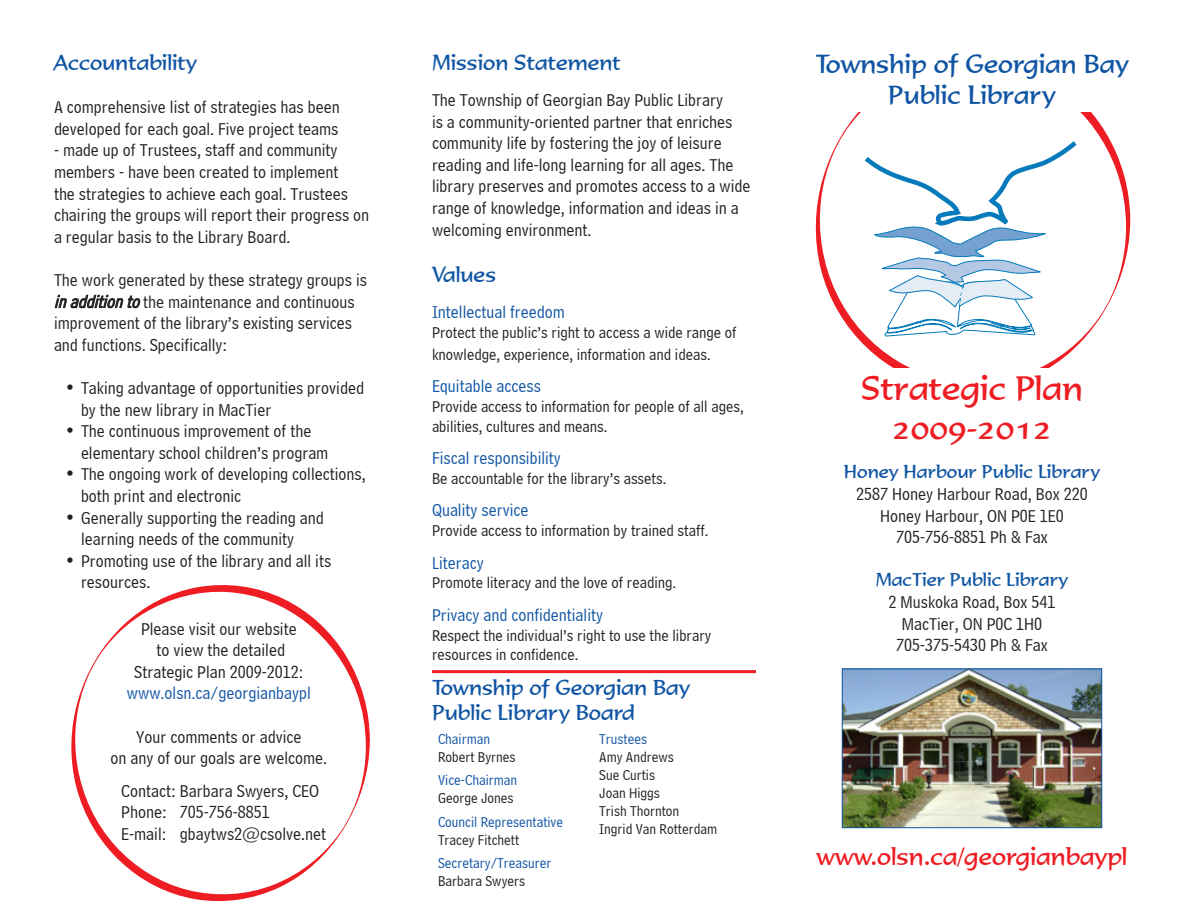
<style>
.page{position:relative;width:1188px;height:918px;background:#fff}
.page>*{position:absolute;margin:0;border:0;box-sizing:border-box;transform-origin:0 0}
.t1{font:33px "Formal 436 BT";color:#ee1d23}
.t2{font:25.5px "Formal 436 BT";color:#1055a4}
.t3{font:24px "Formal 436 BT";color:#ee1d23}
.t4{font:21px "Formal 436 BT";color:#1055a4}
.t5{font:18px/21.6px "Bell Centennial BT Address";color:#231f20}
.t6{font:18px "Bell Centennial BT Address";color:#1055a4}
.t7{font:18px "Formal 436 BT";color:#1055a4}
.t8{font:16.5px/19.8px "Bell Centennial BT Address";color:#231f20}
.t9{font:15px/18px "Bell Centennial BT Address";color:#231f20}
.t10{font:15px/18px "Bell Centennial BT Address";color:#1055a4}
.s1{font-style:italic}
.s2{color:#231f20}
</style>
<div class="page">
<svg style="left:815px;top:112px;width:315px;height:256px"></svg>
<svg style="left:54px;top:295px;width:87px;height:14px"></svg>
<img style="left:844px;top:671px;width:256px;height:155px">
<div style="left:842px;top:669px;width:260px;height:159px;border:1px solid #1055a4"></div>
<svg style="left:864px;top:140px;width:213px;height:197px"></svg>
<svg style="left:71px;top:585px;width:299px;height:317px"></svg>
<hr style="left:432px;top:670px;width:324px;height:3px;background:#ee1d23">
<p class="t4" style="left:54px;top:50px;width:145px">Accountability</p>
<p class="t5" style="left:54px;top:96px;width:287px">A comprehensive list of strategies has been developed for each goal. Five project teams</p>
<p class="t5" style="left:54px;top:139px;width:317px">- made up of Trustees, staff and community members - have been created to implement<br>the strategies to achieve each goal. Trustees chairing the groups will report their progress on a regular basis to the Library Board.</p>
<p class="t5" style="left:54px;top:269px;width:315px">The work generated by these strategy groups is</p>
<p class="t5" style="left:54px;top:291px;width:302px"><span class="s1">inadditionto</span>the maintenance and continuous improvement of the library’s existing services and functions. Specifically:</p>
<p class="t5" style="left:65px;top:377px;width:301px">• Taking advantage of opportunities provided</p>
<p class="t5" style="left:81px;top:399px;width:192px">by the new library in MacTier</p>
<p class="t5" style="left:65px;top:420px;width:248px">• The continuous improvement of the</p>
<p class="t5" style="left:81px;top:442px;width:249px">elementary school children’s program</p>
<p class="t5" style="left:65px;top:463px;width:302px">• The ongoing work of developing collections,</p>
<p class="t5" style="left:81px;top:485px;width:162px">both print and electronic</p>
<p class="t5" style="left:65px;top:507px;width:261px">• Generally supporting the reading and</p>
<p class="t5" style="left:81px;top:528px;width:215px">learning needs of the community</p>
<p class="t5" style="left:65px;top:550px;width:268px">• Promoting use of the library and all its</p>
<p class="t5" style="left:81px;top:571px;width:71px">resources.</p>
<p class="t5" style="left:141px;top:618px;width:157px">Please visit our website</p>
<p class="t5" style="left:157px;top:639px;width:130px">to view the detailed</p>
<p class="t5" style="left:134px;top:661px;width:171px">Strategic Plan 2009-2012:</p>
<p class="t6" style="left:127px;top:683px;width:185px">www.olsn.ca/georgianbaypl</p>
<p class="t5" style="left:136px;top:726px;width:167px">Your comments or advice</p>
<p class="t5" style="left:111px;top:747px;width:218px">on any of our goals are welcome.</p>
<p class="t5" style="left:121px;top:780px;width:199px">Contact: Barbara Swyers, CEO</p>
<p class="t5" style="left:121px;top:801px;width:150px">Phone: 705-756-8851</p>
<p class="t5" style="left:121px;top:823px;width:206px">E-mail: gbaytws2@csolve.net</p>
<p class="t4" style="left:432px;top:50px;width:190px">Mission Statement</p>
<p class="t5" style="left:432px;top:89px;width:320px">The Township of Georgian Bay Public Library<br>is a community-oriented partner that enriches community life by fostering the joy of leisure reading and life-long learning for all ages. The library preserves and promotes access to a wide range of knowledge, information and ideas in a welcoming environment.</p>
<p class="t4" style="left:432px;top:262px;width:66px">Values</p>
<p class="t6" style="left:432px;top:302px;width:134px">Intellectual freedom</p>
<p class="t8" style="left:432px;top:322px;width:306px;line-height:21.6px">Protect the public’s right to access a wide range of knowledge, experience, information and ideas.</p>
<p class="t6" style="left:432px;top:376px;width:110px">Equitable access</p>
<p class="t8" style="left:432px;top:396px;width:313px">Provide access to information for people of all ages, abilities, cultures and means.</p>
<p class="t6" style="left:432px;top:448px;width:130px">Fiscal responsibility</p>
<p class="t8" style="left:432px;top:468px;width:236px">Be accountable for the library’s assets.</p>
<p class="t6" style="left:432px;top:500px;width:98px">Quality service</p>
<p class="t8" style="left:432px;top:521px;width:278px">Provide access to information by trained staff.</p>
<p class="t6" style="left:432px;top:552px;width:53px">Literacy</p>
<p class="t8" style="left:432px;top:573px;width:246px">Promote literacy and the love of reading.</p>
<p class="t6" style="left:432px;top:604px;width:173px">Privacy and confidentiality</p>
<p class="t8" style="left:432px;top:625px;width:281px">Respect the individual’s right to use the library resources in confidence.</p>
<p class="t4" style="left:432px;top:675px;width:259px">Township of Georgian Bay</p>
<p class="t4" style="left:432px;top:700px;width:204px">Public Library Board</p>
<p class="t10" style="left:438px;top:730px;width:54px">Chairman</p>
<p class="t9" style="left:438px;top:748px;width:79px">Robert Byrnes</p>
<p class="t10" style="left:599px;top:730px;width:49px">Trustees</p>
<p class="t9" style="left:599px;top:748px;width:119px">Amy Andrews<br>Sue Curtis<br>Joan Higgs<br>Trish Thornton<br>Ingrid Van Rotterdam</p>
<p class="t10" style="left:438px;top:771px;width:81px">Vice-Chairman</p>
<p class="t9" style="left:438px;top:789px;width:77px">George Jones</p>
<p class="t10" style="left:438px;top:813px;width:127px">Council Representative<br><span class="s2">Tracey Fitchett</span></p>
<p class="t10" style="left:438px;top:854px;width:115px">Secretary/Treasurer</p>
<p class="t9" style="left:438px;top:872px;width:89px">Barbara Swyers</p>
<p class="t2" style="left:815px;top:49px;width:315px">Township of Georgian Bay</p>
<p class="t2" style="left:888px;top:79px;width:169px">Public Library</p>
<p class="t1" style="left:861px;top:368px;width:223px">Strategic Plan</p>
<p class="t1" style="left:892px;top:407px;width:161px">2009-2012</p>
<p class="t7" style="left:844px;top:461px;width:258px">Honey Harbour Public Library</p>
<p class="t5" style="left:856px;top:483px;width:233px">2587 Honey Harbour Road, Box 220</p>
<p class="t5" style="left:880px;top:505px;width:185px">Honey Harbour, ON P0E 1E0</p>
<p class="t5" style="left:896px;top:526px;width:153px">705-756-8851 Ph &amp; Fax</p>
<p class="t7" style="left:876px;top:569px;width:194px">MacTier Public Library</p>
<p class="t5" style="left:889px;top:591px;width:168px">2 Muskoka Road, Box 541</p>
<p class="t5" style="left:902px;top:613px;width:142px">MacTier, ON P0C 1H0</p>
<p class="t5" style="left:896px;top:634px;width:153px">705-375-5430 Ph &amp; Fax</p>
<p class="t3" style="left:817px;top:842px;width:312px">www.olsn.ca/georgianbaypl</p>
</div>
